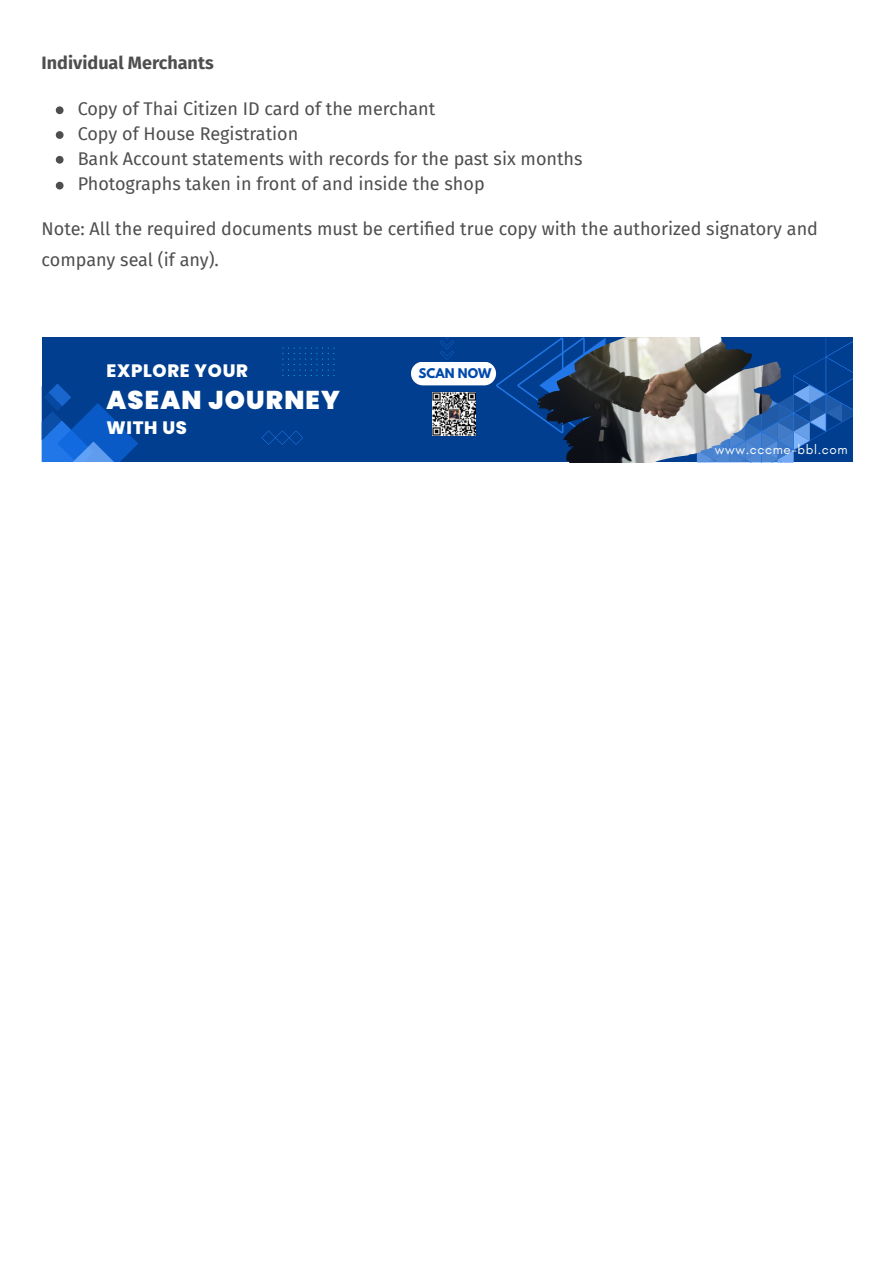
<style>
.page{position:relative;width:894px;height:1263px;background:#fff}
.page>*{position:absolute;margin:0;border:0;box-sizing:border-box;transform-origin:0 0}
.t1{font:900 25.65px "Poppins";letter-spacing:.045em;color:#fff}
.t2{font:18px/30.3px "Fira Sans";color:#4e4e4e}
.t3{font:700 18px "Fira Sans";color:#4e4e4e}
.t4{font:800 18px "Poppins";letter-spacing:.04em;color:#fff}
.t5{font:13.35px "Glacial Indifference";letter-spacing:.05em;color:#fff}
.t6{font:700 11.85px "League Spartan";color:#004aad}
</style>
<div class="page">
<svg style="left:56px;top:106px;width:7px;height:8px"></svg>
<svg style="left:56px;top:131px;width:7px;height:8px"></svg>
<svg style="left:56px;top:156px;width:7px;height:8px"></svg>
<svg style="left:56px;top:182px;width:7px;height:7px"></svg>
<div style="left:42px;top:338px;width:810px;height:124px;background:#013e8f"></div>
<svg style="left:42px;top:383px;width:96px;height:79px"></svg>
<svg style="left:781px;top:338px;width:71px;height:124px"></svg>
<svg style="left:496px;top:355px;width:41px;height:61px"></svg>
<img style="left:537px;top:338px;width:244px;height:124px">
<svg style="left:282px;top:348px;width:52px;height:28px"></svg>
<svg style="left:440px;top:338px;width:14px;height:24px"></svg>
<svg style="left:261px;top:430px;width:42px;height:15px"></svg>
<div style="left:411px;top:362px;width:85px;height:23px;background:#fff;border-radius:12px"></div>
<img style="left:432px;top:393px;width:43px;height:42px">
<h2 class="t3" style="left:42px;top:52px;width:173px">Individual Merchants</h2>
<p class="t2" style="left:78px;top:94px;width:359px">Copy of Thai Citizen ID card of the merchant</p>
<p class="t2" style="left:78px;top:118px;width:222px">Copy of House Registration</p>
<p class="t2" style="left:78px;top:144px;width:506px">Bank Account statements with records for the past six months</p>
<p class="t2" style="left:78px;top:169px;width:408px">Photographs taken in front of and inside the shop</p>
<p class="t2" style="left:42px;top:214px;width:777px">Note: All the required documents must be certifi ed true copy with the authorized signatory and company seal (if any).</p>
<p class="t4" style="left:106px;top:358px;width:143px">EXPLORE YOUR</p>
<p class="t1" style="left:106px;top:382px;width:235px">ASEAN JOURNEY</p>
<p class="t4" style="left:106px;top:415px;width:82px">WITH US</p>
<p class="t6" style="left:418px;top:367px;width:74px">SCAN NOW</p>
<p class="t5" style="left:714px;top:441px;width:134px">www.cccme-bbl.com</p>
</div>
